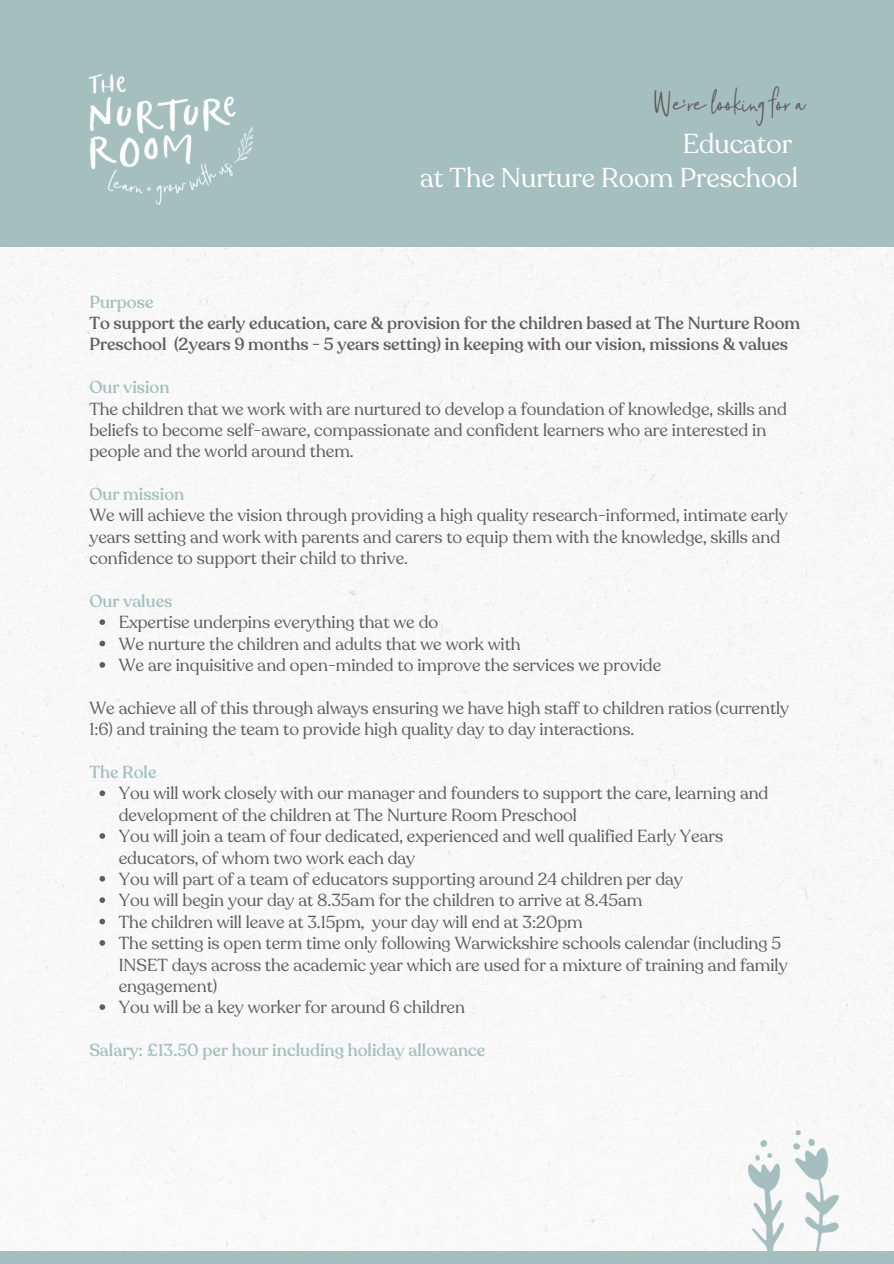
<style>
.page{position:relative;width:894px;height:1264px;background:#fff}
.page>*{position:absolute;margin:0;border:0;box-sizing:border-box;transform-origin:0 0}
.t1{font:35.55px "Poppitand Finch Script";color:#605c5b}
.t2{font:27px/33.8px "Recoleta";color:#fff;text-align:right}
.t3{font:17.25px/21.3px "Recoleta";color:#605c5b}
.t4{font:500 17.25px/21.3px "Recoleta";color:#605c5b}
.t5{font:500 17.25px "Recoleta";color:#a5bfbf}
.s1{color:#a5bfbf}
</style>
<div class="page">
<img style="left:0;top:247px;width:893px;height:1004px">
<div style="left:0;top:0;width:893px;height:247px;background:#a5bfbf"></div>
<div style="left:0;top:1251px;width:893px;height:12px;background:#a5bfbf"></div>
<svg style="left:99px;top:619px;width:6px;height:6px"></svg>
<svg style="left:99px;top:640px;width:6px;height:6px"></svg>
<svg style="left:99px;top:662px;width:6px;height:5px"></svg>
<svg style="left:99px;top:790px;width:6px;height:6px"></svg>
<svg style="left:99px;top:833px;width:6px;height:5px"></svg>
<svg style="left:99px;top:876px;width:6px;height:5px"></svg>
<svg style="left:99px;top:897px;width:6px;height:6px"></svg>
<svg style="left:99px;top:918px;width:6px;height:6px"></svg>
<svg style="left:99px;top:940px;width:6px;height:5px"></svg>
<svg style="left:99px;top:1004px;width:6px;height:5px"></svg>
<img style="left:748px;top:1130px;width:90px;height:128px">
<img style="left:89px;top:74px;width:163px;height:131px">
<p class="t1" style="left:654px;top:85px;width:151px">We'relooking for a</p>
<h3 class="t2" style="left:420px;top:127px;width:379px">Educator<br>at The Nurture Room Preschool</h3>
<p class="t4" style="left:89px;top:291px;width:712px"><span class="s1">Purpose<br></span>To support the early education, care &amp; provision for the children based at The Nurture Room<br>Preschool (2years 9 months - 5 years setting) in keeping with our vision, missions &amp; values</p>
<h1 class="t5" style="left:89px;top:376px;width:82px">Our vision</h1>
<h2 class="t3" style="left:89px;top:398px;width:698px">The children that we work with are nurtured to develop a foundation of knowledge, skills and beliefs to become self-aware, compassionate and confident learners who are interested in people and the world around them.</h2>
<h3 class="t5" style="left:89px;top:483px;width:96px">Our mission</h3>
<p class="t3" style="left:89px;top:505px;width:699px">We will achieve the vision through providing a high quality research-informed, intimate early years setting and work with parents and carers to equip them with the knowledge, skills and confidence to support their child to thrive.</p>
<p class="t5" style="left:89px;top:589px;width:84px">Our values</p>
<p class="t3" style="left:119px;top:612px;width:321px">Expertise underpins everything that we do</p>
<p class="t3" style="left:119px;top:633px;width:403px">We nurture the children and adults that we work with</p>
<h3 class="t3" style="left:119px;top:655px;width:544px">We are inquisitive and open-minded to improve the services we provide</h3>
<p class="t3" style="left:89px;top:697px;width:701px">We achieve all of this through always ensuring we have high staff to children ratios (currently<br>1:6) and training the team to provide high quality day to day interactions.</p>
<p class="t5" style="left:89px;top:760px;width:69px">The Role</p>
<p class="t3" style="left:119px;top:783px;width:651px">You will work closely with our manager and founders to support the care, learning and development of the children at The Nurture Room Preschool</p>
<p class="t3" style="left:119px;top:826px;width:606px">You will join a team of four dedicated, experienced and well qualified Early Years educators, of whom two work each day</p>
<h3 class="t3" style="left:119px;top:868px;width:565px">You will part of a team of educators supporting around 24 children per day</h3>
<p class="t3" style="left:119px;top:890px;width:525px">You will begin your day at 8.35am for the children to arrive at 8.45am</p>
<p class="t3" style="left:119px;top:911px;width:465px">The children will leave at 3.15pm, your day will end at 3:20pm</p>
<p class="t3" style="left:119px;top:933px;width:670px">The setting is open term time only following Warwickshire schools calendar (including 5<br>INSET days across the academic year which are used for a mixture of training and family engagement)</p>
<p class="t3" style="left:119px;top:997px;width:348px">You will be a key worker for around 6 children</p>
<p class="t5" style="left:89px;top:1038px;width:397px">Salary: £13.50 per hour including holiday allowance</p>
</div>
